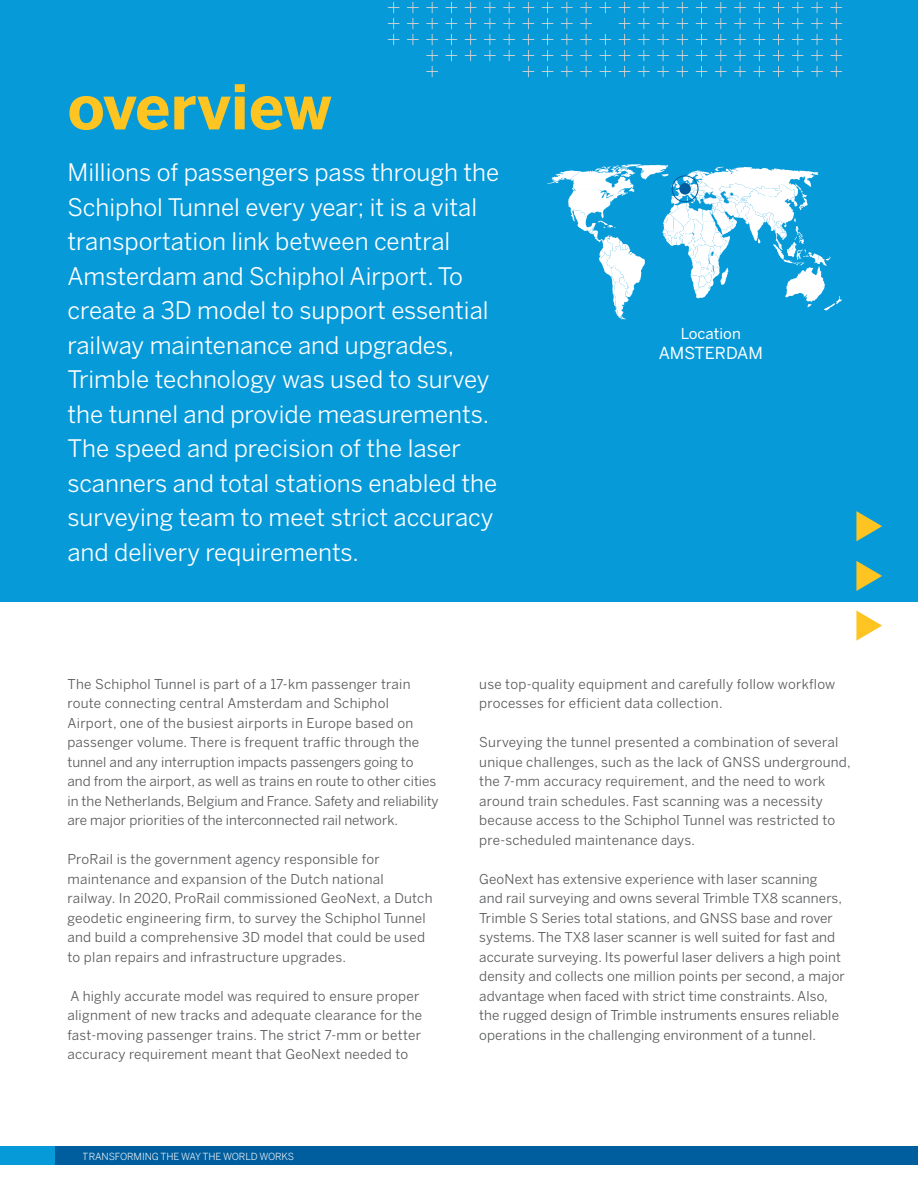
<style>
.page{position:relative;width:918px;height:1188px;background:#fff}
.page>*{position:absolute;margin:0;border:0;box-sizing:border-box;transform-origin:0 0}
.PageHeader1_Yellow{font:700 61.5px "Benton Sans";color:#fec422}
.BoxBody_Large_White{font:24px/34.5px "Benton Sans";color:#fff}
.BoxHeading3_White_CA{font:16.5px "Benton Sans";color:#fff}
.BoxHeading4_White{font:15px "Benton Sans";color:#fff}
.Body{font:13.5px/19.5px "Benton Sans";letter-spacing:.01em;color:#57585a}
.t1{font:9.75px "Benton Sans";letter-spacing:-.01em;color:#fff}
</style>
<div class="page">
<div style="left:0;top:0;width:918px;height:601px;background:#069ad9"></div>
<svg style="left:856px;top:511px;width:26px;height:30px"></svg>
<svg style="left:856px;top:561px;width:26px;height:30px"></svg>
<svg style="left:856px;top:611px;width:26px;height:30px"></svg>
<svg style="left:388px;top:2px;width:454px;height:75px"></svg>
<svg style="left:547px;top:164px;width:295px;height:156px"></svg>
<div style="left:672px;top:176px;width:26px;height:26px;border:1px solid #005e9e;border-radius:50%"></div>
<div style="left:679px;top:183px;width:12px;height:12px;background:#005e9e;border-radius:50%"></div>
<div style="left:55px;top:1147px;width:863px;height:17px;background:#005e9e"></div>
<div style="left:0;top:1148px;width:732px;height:17px;background:#069ad9"></div>
<div style="left:55px;top:1148px;width:863px;height:17px;background:#005e9e"></div>
<p class="PageHeader1_Yellow" style="left:68px;top:68px;width:266px">overview</p>
<p class="BoxBody_Large_White" style="left:68px;top:155px;width:433px">Millions of passengers pass through the Schiphol Tunnel every year; it is a vital transportation link between central Amsterdam and Schiphol Airport. To create a 3D model to support essential railway maintenance and upgrades, Trimble technology was used to survey the tunnel and provide measurements.<br>The speed and precision of the laser scanners and total stations enabled the surveying team to meet strict accuracy and delivery requirements.</p>
<p class="BoxHeading4_White" style="left:681px;top:325px;width:61px">Location</p>
<p class="BoxHeading3_White_CA" style="left:659px;top:343px;width:106px">AMSTERDAM</p>
<p class="Body" style="left:68px;top:674px;width:373px">The Schiphol Tunnel is part of a 17-km passenger train route connecting central Amsterdam and Schiphol Airport, one of the busiest airports in Europe based on passenger volume. There is frequent traffic through the tunnel and any interruption impacts passengers going to and from the airport, as well as trains en route to other cities in the Netherlands, Belgium and France. Safety and reliability are major priorities of the interconnected rail network.</p>
<p class="Body" style="left:68px;top:850px;width:367px">ProRail is the government agency responsible for maintenance and expansion of the Dutch national railway. In 2020, ProRail commissioned GeoNext, a Dutch geodetic engineering firm, to survey the Schiphol Tunnel and build a comprehensive 3D model that could be used to plan repairs and infrastructure upgrades.</p>
<p class="Body" style="left:68px;top:986px;width:356px">A highly accurate model was required to ensure proper alignment of new tracks and adequate clearance for the fast-moving passenger trains. The strict 7-mm or better accuracy requirement meant that GeoNext needed to</p>
<p class="t1" style="left:83px;top:1151px;width:213px">TRANSFORMING THE WAY THE WORLD WORKS</p>
<p class="Body" style="left:479px;top:674px;width:358px">use top-quality equipment and carefully follow workflow processes for efficient data collection.</p>
<p class="Body" style="left:479px;top:733px;width:373px">Surveying the tunnel presented a combination of several unique challenges, such as the lack of GNSS underground, the 7-mm accuracy requirement, and the need to work around train schedules. Fast scanning was a necessity because access to the Schiphol Tunnel was restricted to pre-scheduled maintenance days.</p>
<p class="Body" style="left:479px;top:869px;width:367px">GeoNext has extensive experience with laser scanning<br>and rail surveying and owns several Trimble TX8 scanners, Trimble S Series total stations, and GNSS base and rover systems. The TX8 laser scanner is well suited for fast and accurate surveying. Its powerful laser delivers a high point density and collects one million points per second, a major advantage when faced with strict time constraints. Also, the rugged design of Trimble instruments ensures reliable operations in the challenging environment of a tunnel.</p>
</div>
